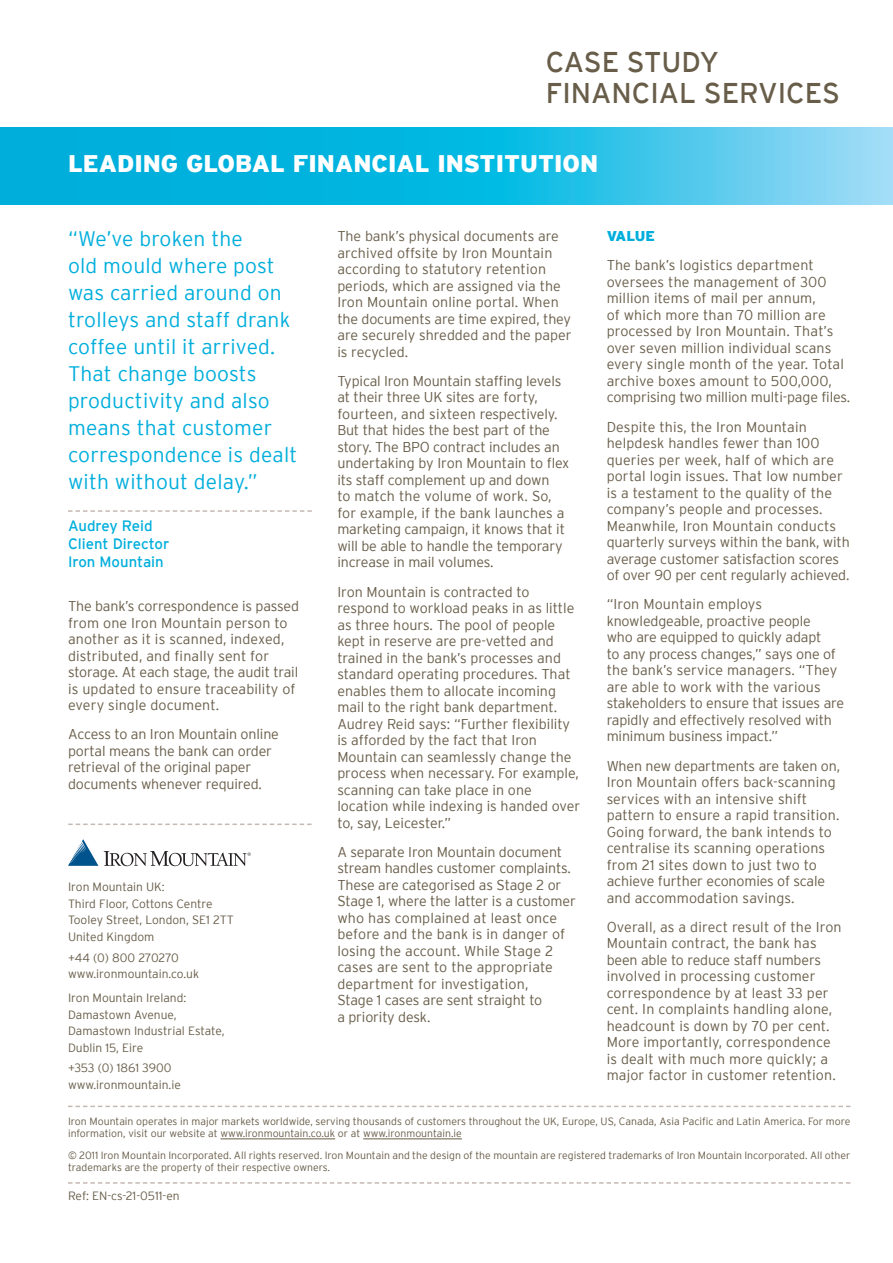
<style>
.page{position:relative;width:893px;height:1263px;background:#fff}
.page>*{position:absolute;margin:0;border:0;box-sizing:border-box;transform-origin:0 0}
.Case_Study{font:28.5px "Interstate";color:#685d49}
.Client_Name_header{font:900 24px "Interstate";color:#fff}
.t1{font:300 21px/27px "Interstate";letter-spacing:.01em;color:#00aedc}
.Attribution{font:15px "Interstate";color:#00aedc}
.Body_Text{font:300 14.25px/16.5px "Interstate";color:#685d49}
.Body_Text-2{font:900 14.25px "Interstate";letter-spacing:-.02em;color:#00aedc}
.Address_style{font:300 12px "Interstate";color:#685d49}
.Address_style-2{font:300 12px "Interstate";letter-spacing:-.02em;color:#685d49}
.Copyright_block{font:300 10.5px/12.6px "Interstate";color:#685d49}
</style>
<div class="page">
<svg style="left:0;top:128px;width:893px;height:76px;background:#24bde4"></svg>
<svg style="left:68px;top:823px;width:244px;height:2px"></svg>
<svg style="left:68px;top:1182px;width:782px;height:2px"></svg>
<svg style="left:68px;top:1106px;width:782px;height:1px"></svg>
<svg style="left:104px;top:851px;width:147px;height:15px"></svg>
<svg style="left:68px;top:839px;width:30px;height:27px"></svg>
<hr style="left:220px;top:1138px;width:115px;height:1px;background:#685d49">
<hr style="left:363px;top:1138px;width:99px;height:1px;background:#685d49">
<svg style="left:68px;top:510px;width:244px;height:2px"></svg>
<p class="Case_Study" style="left:546px;top:46px;width:175px">CASE STUDY</p>
<p class="Case_Study" style="left:546px;top:77px;width:296px">FINANCIAL SERVICES</p>
<p class="Client_Name_header" style="left:68px;top:150px;width:532px">LEADING GLOBAL FINANCIAL INSTITUTION</p>
<p class="t1" style="left:68px;top:225px;width:231px">“We’ve broken the<br>old mould where post was carried around on trolleys and staff drank coffee until it arrived.<br>That change boosts productivity and also means that customer correspondence is dealt with without delay.”</p>
<p class="Attribution" style="left:68px;top:517px;width:86px">Audrey Reid</p>
<p class="Attribution" style="left:68px;top:535px;width:103px">Client Director</p>
<p class="Attribution" style="left:68px;top:553px;width:97px">Iron Mountain</p>
<p class="Body_Text" style="left:68px;top:598px;width:233px">The bank’s correspondence is passed from one Iron Mountain person to another as it is scanned, indexed, distributed, and finally sent for storage. At each stage, the audit trail is updated to ensure traceability of every single document.</p>
<p class="Body_Text" style="left:68px;top:726px;width:212px">Access to an Iron Mountain online portal means the bank can order retrieval of the original paper documents whenever required.</p>
<p class="Address_style" style="left:68px;top:880px;width:98px">Iron Mountain UK:</p>
<p class="Address_style" style="left:68px;top:897px;width:146px">Third Floor, Cottons Centre</p>
<p class="Address_style" style="left:68px;top:913px;width:167px">Tooley Street, London, SE1 2TT</p>
<p class="Address_style" style="left:68px;top:930px;width:88px">United Kingdom</p>
<p class="Address_style-2" style="left:68px;top:951px;width:112px">+44 (0) 800 270270</p>
<p class="Address_style" style="left:68px;top:967px;width:133px">www.ironmountain.co.uk</p>
<p class="Address_style" style="left:68px;top:991px;width:120px">Iron Mountain Ireland:</p>
<p class="Address_style" style="left:68px;top:1008px;width:110px">Damastown Avenue,</p>
<p class="Address_style" style="left:68px;top:1024px;width:158px">Damastown Industrial Estate,</p>
<p class="Address_style" style="left:68px;top:1041px;width:77px">Dublin 15, Eire</p>
<p class="Address_style" style="left:68px;top:1061px;width:105px">+353 (0) 1861 3900</p>
<p class="Address_style" style="left:68px;top:1078px;width:114px">www.ironmountain.ie</p>
<p class="Body_Text" style="left:337px;top:228px;width:236px">The bank’s physical documents are archived offsite by Iron Mountain according to statutory retention periods, which are assigned via the<br>Iron Mountain online portal. When the documents are time expired, they are securely shredded and the paper is recycled.</p>
<p class="Body_Text" style="left:337px;top:372px;width:234px">Typical Iron Mountain staffing levels at their three UK sites are forty, fourteen, and sixteen respectively.<br>But that hides the best part of the story. The BPO contract includes an undertaking by Iron Mountain to flex its staff complement up and down<br>to match the volume of work. So, for example, if the bank launches a marketing campaign, it knows that it will be able to handle the temporary increase in mail volumes.</p>
<p class="Body_Text" style="left:337px;top:583px;width:244px">Iron Mountain is contracted to respond to workload peaks in as little as three hours. The pool of people kept in reserve are pre-vetted and trained in the bank’s processes and standard operating procedures. That enables them to allocate incoming mail to the right bank department.<br>Audrey Reid says: “Further flexibility is afforded by the fact that Iron Mountain can seamlessly change the process when necessary. For example, scanning can take place in one location while indexing is handed over to, say, Leicester.”</p>
<p class="Body_Text" style="left:337px;top:843px;width:240px">A separate Iron Mountain document stream handles customer complaints.<br>These are categorised as Stage 2 or<br>Stage 1, where the latter is a customer who has complained at least once before and the bank is in danger of losing the account. While Stage 2 cases are sent to the appropriate department for investigation,<br>Stage 1 cases are sent straight to<br>a priority desk.</p>
<p class="Body_Text-2" style="left:607px;top:228px;width:50px">VALUE</p>
<p class="Body_Text" style="left:607px;top:257px;width:245px">The bank’s logistics department oversees the management of 300 million items of mail per annum,<br>of which more than 70 million are processed by Iron Mountain. That’s over seven million individual scans every single month of the year. Total archive boxes amount to 500,000, comprising two million multi-page files.</p>
<p class="Body_Text" style="left:607px;top:418px;width:245px">Despite this, the Iron Mountain helpdesk handles fewer than 100 queries per week, half of which are portal login issues. That low number is a testament to the quality of the company’s people and processes.<br>Meanwhile, Iron Mountain conducts quarterly surveys within the bank, with average customer satisfaction scores of over 90 per cent regularly achieved.</p>
<p class="Body_Text" style="left:607px;top:596px;width:239px">“Iron Mountain employs knowledgeable, proactive people<br>who are equipped to quickly adapt<br>to any process changes,” says one of the bank’s service managers. “They are able to work with the various stakeholders to ensure that issues are rapidly and effectively resolved with minimum business impact.”</p>
<p class="Body_Text" style="left:607px;top:757px;width:235px">When new departments are taken on, Iron Mountain offers back-scanning services with an intensive shift pattern to ensure a rapid transition.<br>Going forward, the bank intends to centralise its scanning operations from 21 sites down to just two to achieve further economies of scale and accommodation savings.</p>
<p class="Body_Text" style="left:607px;top:918px;width:236px">Overall, as a direct result of the Iron Mountain contract, the bank has been able to reduce staff numbers involved in processing customer correspondence by at least 33 per cent. In complaints handling alone, headcount is down by 70 per cent.<br>More importantly, correspondence is dealt with much more quickly; a major factor in customer retention.</p>
<p class="Copyright_block" style="left:68px;top:1115px;width:784px">Iron Mountain operates in major markets worldwide, serving thousands of customers throughout the UK, Europe, US, Canada, Asia Pacific and Latin America. For more information, visit our website at www.ironmountain.co.uk or at www.ironmountain.ie</p>
<p class="Copyright_block" style="left:68px;top:1148px;width:784px">© 2011 Iron Mountain Incorporated. All rights reserved. Iron Mountain and the design of the mountain are registered trademarks of Iron Mountain Incorporated. All other trademarks are the property of their respective owners.</p>
<p class="Address_style" style="left:68px;top:1189px;width:113px">Ref: EN-cs-21-0511-en</p>
</div>
